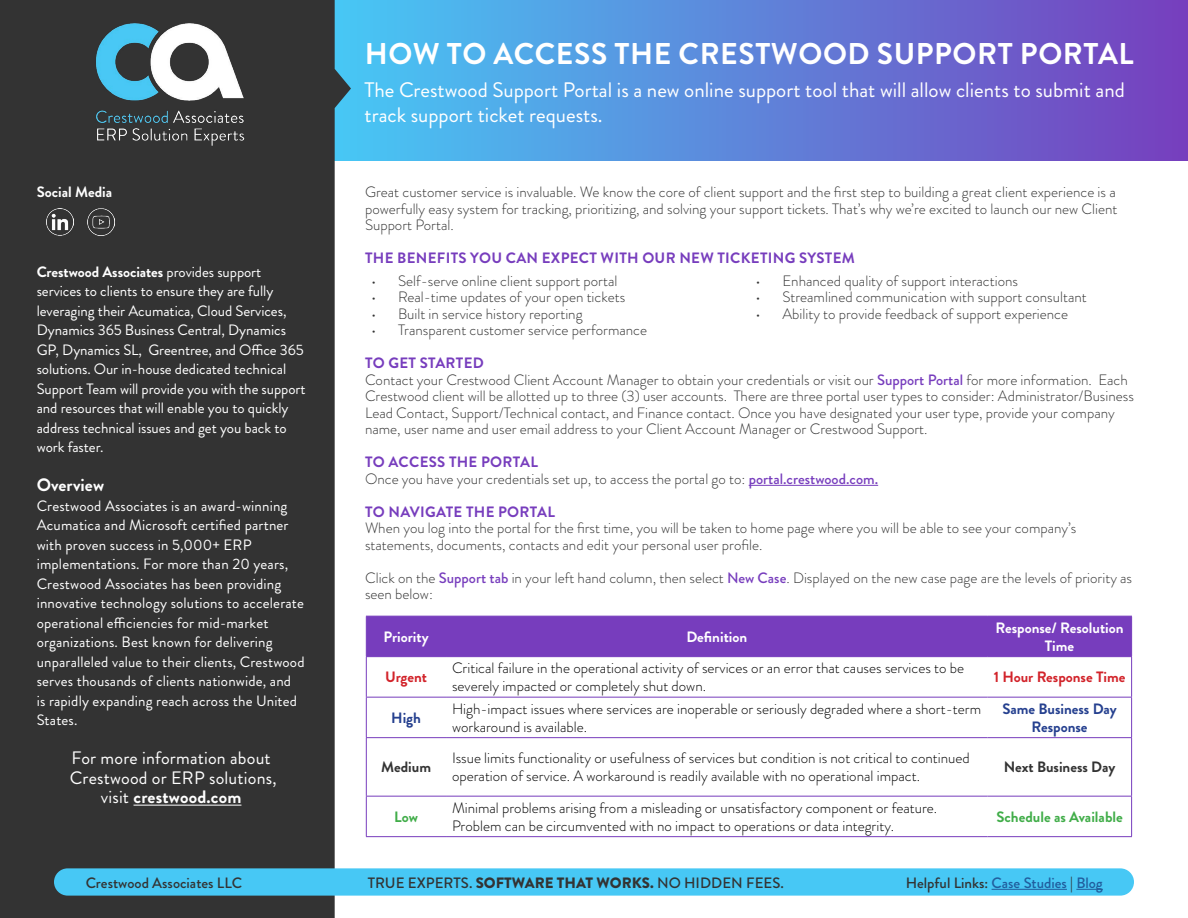
<style>
.page{position:relative;width:1188px;height:918px;background:#fff}
.page>*{position:absolute;margin:0;border:0;box-sizing:border-box;transform-origin:0 0}
.t1{font:700 30px "Brandon Grotesque";letter-spacing:.02em;color:#fff}
.t2{font:21px/25.2px "Brandon Grotesque";color:#fff}
.t3{font:18px/19.5px "Brandon Grotesque";letter-spacing:.01em;color:#fff;text-align:center}
.t4{font:700 18px "Brandon Grotesque";color:#fff}
.t5{font:300 15px/16.5px "Brandon Grotesque";color:#333}
.t6{font:15px/19.5px "Brandon Grotesque";letter-spacing:.01em;color:#fff}
.t7{font:300 15px/18px "Brandon Grotesque";color:#000}
.t8{font:700 15px "Brandon Grotesque";letter-spacing:.02em;color:#773dbd}
.t9{font:500 15px "Brandon Grotesque";color:#333}
.t10{font:700 15px/18px "Brandon Grotesque";color:#fff;text-align:center}
.t11{font:500 15px "Brandon Grotesque";color:#215e9e}
.t12{font:700 15px/18px "Brandon Grotesque";color:#25408f;text-align:center}
.t13{font:700 15px "Brandon Grotesque";color:#d2232a}
.t14{font:700 15px "Brandon Grotesque";color:#41ad49}
.t15{font:700 15px "Brandon Grotesque";color:#333}
.s1{font-weight:700}
.s2{font-weight:700;color:#773dbd}
.s3{font-weight:500;color:#773dbd}
.s4{font-weight:900}
.s5{color:#333}
</style>
<div class="page">
<div style="left:333px;top:0;width:855px;height:161px;background:linear-gradient(to right,#47c8f5,#773ebd)"></div>
<div style="left:0;top:0;width:351px;height:918px;background:#333"></div>
<div style="left:54px;top:868px;width:1080px;height:28px;background:#47c8f5;border-radius:14px"></div>
<img style="left:96px;top:22px;width:148px;height:125px">
<hr style="left:134px;top:805px;width:107px;height:1px;background:#fff">
<img style="left:46px;top:208px;width:28px;height:28px">
<img style="left:88px;top:208px;width:27px;height:28px">
<hr style="left:992px;top:889px;width:75px;height:1px;background:#215e9e">
<svg style="left:1076px;top:889px;width:27px;height:1px"></svg>
<hr style="left:749px;top:485px;width:129px;height:1px;background:#773dbd">
<div style="left:367px;top:617px;width:764px;height:39px;background:#773dbd"></div>
<hr style="left:366px;top:616px;width:80px;height:1px;background:#773dbd">
<hr style="left:366px;top:617px;width:1px;height:39px;background:#773dbd">
<hr style="left:446px;top:616px;width:542px;height:1px;background:#773dbd">
<hr style="left:988px;top:616px;width:144px;height:1px;background:#773dbd">
<hr style="left:1131px;top:617px;width:1px;height:39px;background:#773dbd">
<hr style="left:366px;top:656px;width:80px;height:1px;background:#773dbd">
<hr style="left:366px;top:657px;width:1px;height:40px;background:#773dbd">
<hr style="left:446px;top:656px;width:542px;height:1px;background:#773dbd">
<hr style="left:988px;top:656px;width:144px;height:1px;background:#773dbd">
<hr style="left:1131px;top:657px;width:1px;height:40px;background:#773dbd">
<hr style="left:366px;top:697px;width:80px;height:1px;background:#773dbd">
<hr style="left:366px;top:698px;width:1px;height:39px;background:#773dbd">
<hr style="left:446px;top:697px;width:542px;height:1px;background:#773dbd">
<hr style="left:988px;top:697px;width:144px;height:1px;background:#773dbd">
<hr style="left:1131px;top:698px;width:1px;height:39px;background:#773dbd">
<hr style="left:366px;top:737px;width:80px;height:1px;background:#773dbd">
<hr style="left:366px;top:738px;width:1px;height:58px;background:#773dbd">
<hr style="left:446px;top:737px;width:542px;height:1px;background:#773dbd">
<hr style="left:988px;top:737px;width:144px;height:1px;background:#773dbd">
<hr style="left:1131px;top:738px;width:1px;height:58px;background:#773dbd">
<hr style="left:366px;top:796px;width:80px;height:1px;background:#773dbd">
<hr style="left:366px;top:797px;width:1px;height:39px;background:#773dbd">
<hr style="left:446px;top:796px;width:542px;height:1px;background:#773dbd">
<hr style="left:988px;top:796px;width:144px;height:1px;background:#773dbd">
<hr style="left:1131px;top:797px;width:1px;height:39px;background:#773dbd">
<hr style="left:366px;top:836px;width:80px;height:1px;background:#773dbd">
<hr style="left:446px;top:836px;width:542px;height:1px;background:#773dbd">
<hr style="left:988px;top:836px;width:144px;height:1px;background:#773dbd">
<p class="t10" style="left:37px;top:183px;width:77px">Social Media</p>
<p class="t6" style="left:37px;top:262px;width:270px"><span class="s1">Crestwood Associates</span> provides support services to clients to ensure they are fully leveraging their Acumatica, Cloud Services, Dynamics 365 Business Central, Dynamics GP, Dynamics SL, Greentree, and Office 365 solutions. Our in-house dedicated technical Support Team will provide you with the support and resources that will enable you to quickly address technical issues and get you back to work faster.</p>
<p class="t4" style="left:37px;top:473px;width:69px">Overview</p>
<p class="t6" style="left:37px;top:496px;width:269px">Crestwood Associates is an award-winning Acumatica and Microsoft certified partner with proven success in 5,000+ ERP implementations. For more than 20 years, Crestwood Associates has been providing innovative technology solutions to accelerate operational efficiencies for mid-market organizations. Best known for delivering unparalleled value to their clients, Crestwood serves thousands of clients nationwide, and<br>is rapidly expanding reach across the United States.</p>
<p class="t3" style="left:70px;top:749px;width:208px">For more information about<br>Crestwood or ERP solutions, visit <span class="s1">crestwood.com</span></p>
<h1 class="t1" style="left:365px;top:33px;width:770px">HOW TO ACCESS THE CRESTWOOD SUPPORT PORTAL</h1>
<h2 class="t2" style="left:364px;top:78px;width:762px">The Crestwood Support Portal is a new online support tool that will allow clients to submit and track support ticket requests.</h2>
<p class="t5" style="left:365px;top:184px;width:754px;text-align:justify">Great customer service is invaluable. We know the core of client support and the first step to building a great client experience is a powerfully easy system for tracking, prioritizing, and solving your support tickets. That’s why we’re excited to launch our new Client Support Portal.</p>
<p class="t8" style="left:365px;top:248px;width:491px">THE BENEFITS YOU CAN EXPECT WITH OUR NEW TICKETING SYSTEM</p>
<p class="t5" style="left:371px;top:272px;width:248px">• Self-serve online client support portal</p>
<p class="t5" style="left:371px;top:289px;width:256px">• Real-time updates of your open tickets</p>
<p class="t5" style="left:371px;top:305px;width:213px">• Built in service history reporting</p>
<p class="t5" style="left:371px;top:322px;width:278px">• Transparent customer service performance</p>
<p class="t5" style="left:756px;top:272px;width:264px">• Enhanced quality of support interactions</p>
<p class="t5" style="left:756px;top:289px;width:333px">• Streamlined communication with support consultant</p>
<p class="t5" style="left:756px;top:305px;width:314px">• Ability to provide feedback of support experience</p>
<p class="t5" style="left:365px;top:355px;width:770px"><span class="s2">TO GET STARTED<br></span>Contact your Crestwood Client Account Manager to obtain your credentials or visit our <span class="s3">Support Portal</span> for more information. Each Crestwood client will be allotted up to three (3) user accounts. There are three portal user types to consider: Administrator/Business Lead Contact, Support/Technical contact, and Finance contact. Once you have designated your user type, provide your company name, user name and user email address to your Client Account Manager or Crestwood Support.</p>
<p class="t5" style="left:365px;top:454px;width:515px"><span class="s2">TO ACCESS THE PORTAL<br></span>Once you have your credentials set up, to access the portal go to: <span class="s3">portal.crestwood.com.</span></p>
<p class="t8" style="left:365px;top:501px;width:191px">TO NAVIGATE THE PORTAL</p>
<p class="t5" style="left:365px;top:520px;width:713px">When you log into the portal for the first time, you will be taken to home page where you will be able to see your company’s statements, documents, contacts and edit your personal user profile.</p>
<p class="t5" style="left:365px;top:569px;width:769px">Click on the <span class="s3">Support tab</span> in your left hand column, then select <span class="s3">New Case</span>. Displayed on the new case page are the levels of priority as seen below:</p>
<p class="t10" style="left:384px;top:628px;width:47px">Priority</p>
<p class="t10" style="left:686px;top:628px;width:62px">Definition</p>
<p class="t10" style="left:996px;top:619px;width:130px">Response/ Resolution<br>Time</p>
<p class="t13" style="left:385px;top:667px;width:43px">Urgent</p>
<p class="t7" style="left:452px;top:659px;width:514px">Critical failure in the operational activity of services or an error that causes services to be severely impacted or completely shut down.</p>
<p class="t13" style="left:994px;top:667px;width:133px">1 Hour Response Time</p>
<p class="t12" style="left:391px;top:709px;width:31px">High</p>
<p class="t7" style="left:452px;top:700px;width:531px">High-impact issues where services are inoperable or seriously degraded where a short-term workaround is available.</p>
<p class="t12" style="left:1002px;top:700px;width:116px">Same Business Day<br>Response</p>
<p class="t15" style="left:381px;top:757px;width:51px">Medium</p>
<p class="t7" style="left:452px;top:749px;width:519px">Issue limits functionality or usefulness of services but condition is not critical to continued operation of service. A workaround is readily available with no operational impact.</p>
<p class="t15" style="left:1004px;top:757px;width:113px">Next Business Day</p>
<p class="t14" style="left:394px;top:806px;width:25px">Low</p>
<p class="t7" style="left:452px;top:799px;width:487px">Minimal problems arising from a misleading or unsatisfactory component or feature.<br>Problem can be circumvented with no impact to operations or data integrity.</p>
<p class="t14" style="left:996px;top:806px;width:128px">Schedule as Available</p>
<p class="t9" style="left:86px;top:872px;width:158px">Crestwood Associates LLC</p>
<p class="t9" style="left:368px;top:872px;width:418px">TRUE EXPERTS. <span class="s4">SOFTWARE THAT WORKS.</span> NO HIDDEN FEES.</p>
<p class="t11" style="left:906px;top:872px;width:198px"><span class="s5">Helpful Links:</span> Case Studies <span class="s5">|</span> Blog</p>
</div>
